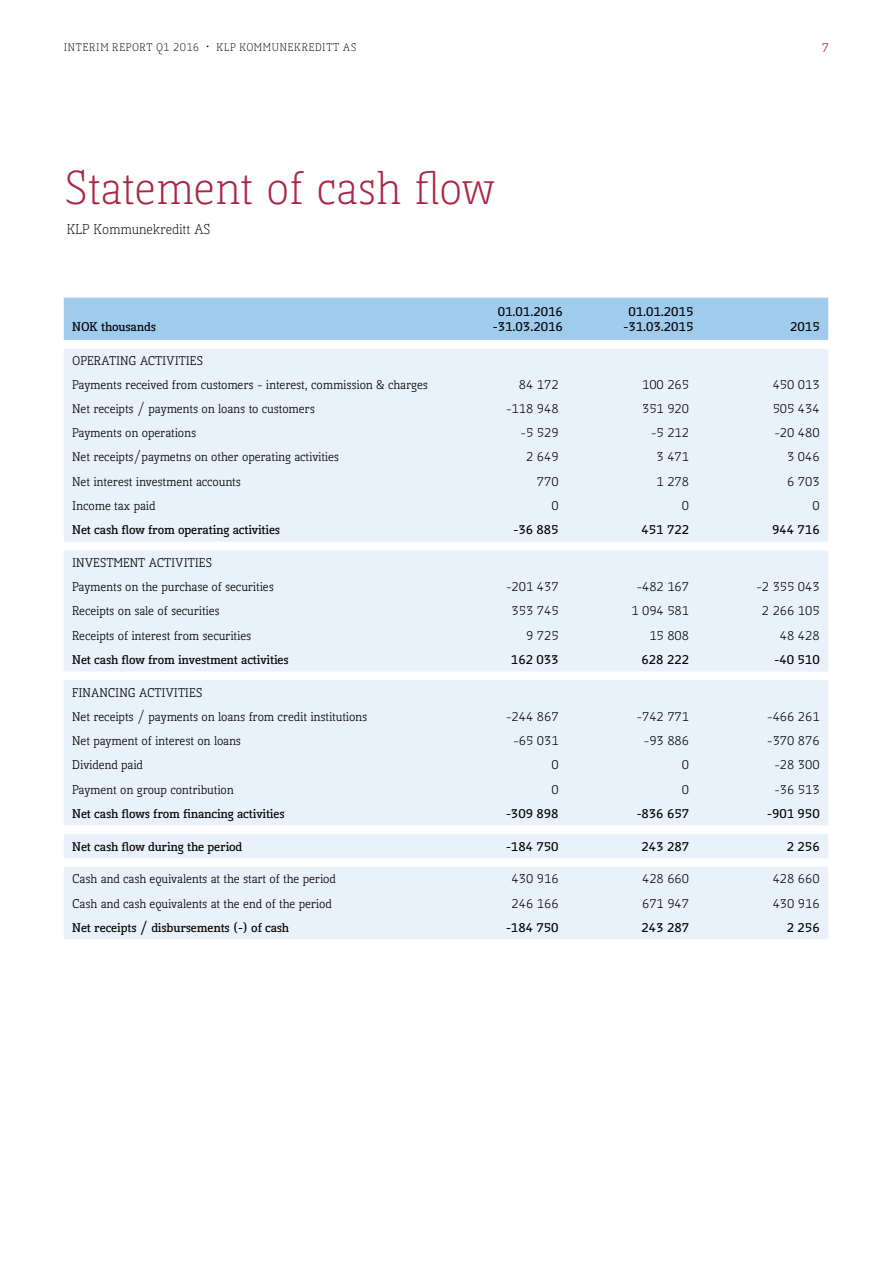
<style>
.page{position:relative;width:893px;height:1263px;background:#fff}
.page>*{position:absolute;margin:0;border:0;box-sizing:border-box;transform-origin:0 0}
.t1{font:300 45px "Kofi Pure Serif";color:#a92647}
.t2{font:300 13.5px "Kofi Pure Serif";color:#000}
.t3{font:12px/24.3px "Kofi Pure Serif";color:#000}
.t4{font:700 12px/15.8px "Kofi Pure Serif";color:#000;text-align:center}
.t5{font:12px "Kofi Pure Serif";color:#a7214d}
.t6{font:300 10.5px "Kofi Pure Serif";letter-spacing:.075em;color:#000}
</style>
<div class="page">
<div style="left:64px;top:298px;width:764px;height:42px;background:#9fcbed"></div>
<div style="left:64px;top:349px;width:764px;height:590px;background:#e9f1fa"></div>
<p class="t6" style="left:64px;top:40px;width:294px">INTERIM REPORT Q1 2016 • KLP KOMMUNEKREDITT AS</p>
<p class="t5" style="left:822px;top:40px;width:9px">7</p>
<h1 class="t1" style="left:64px;top:161px;width:432px">Statement of cash flow</h1>
<p class="t2" style="left:67px;top:221px;width:145px">KLP Kommunekreditt AS</p>
<p class="t4" style="left:72px;top:319px;width:85px">NOK thousands</p>
<p class="t4" style="left:493px;top:303px;width:71px">01.01.2016 -31.03.2016</p>
<p class="t4" style="left:623px;top:303px;width:71px">01.01.2015 -31.03.2015</p>
<p class="t4" style="left:790px;top:319px;width:31px">2015</p>
<p class="t3" style="left:72px;top:349px;width:357px;line-height:23.9px">OPERATING ACTIVITIES<br>Payments received from customers - interest, commission &amp; charges</p>
<p class="t3" style="left:519px;top:373px;width:41px">84 172</p>
<p class="t3" style="left:642px;top:373px;width:49px">100 265</p>
<p class="t3" style="left:773px;top:373px;width:49px">450 013</p>
<p class="t3" style="left:72px;top:397px;width:244px">Net receipts / payments on loans to customers</p>
<p class="t3" style="left:506px;top:397px;width:54px">-118 948</p>
<p class="t3" style="left:642px;top:397px;width:49px">351 920</p>
<p class="t3" style="left:773px;top:397px;width:49px">505 434</p>
<p class="t3" style="left:72px;top:421px;width:125px">Payments on operations</p>
<p class="t3" style="left:521px;top:421px;width:39px">-5 529</p>
<p class="t3" style="left:651px;top:421px;width:39px">-5 212</p>
<p class="t3" style="left:774px;top:421px;width:47px">-20 480</p>
<p class="t3" style="left:72px;top:445px;width:268px">Net receipts/paymetns on other operating activities</p>
<p class="t3" style="left:526px;top:445px;width:34px">2 649</p>
<p class="t3" style="left:657px;top:445px;width:34px">3 471</p>
<p class="t3" style="left:787px;top:445px;width:34px">3 046</p>
<p class="t3" style="left:72px;top:469px;width:170px">Net interest investment accounts</p>
<p class="t3" style="left:537px;top:469px;width:23px">770</p>
<p class="t3" style="left:657px;top:469px;width:34px">1 278</p>
<p class="t3" style="left:787px;top:469px;width:34px">6 703</p>
<p class="t3" style="left:72px;top:494px;width:85px">Income tax paid</p>
<p class="t3" style="left:551px;top:494px;width:9px">0</p>
<p class="t3" style="left:682px;top:494px;width:9px">0</p>
<p class="t3" style="left:812px;top:494px;width:9px">0</p>
<p class="t4" style="left:72px;top:522px;width:209px">Net cash flow from operating activities</p>
<p class="t4" style="left:513px;top:522px;width:47px">-36 885</p>
<p class="t4" style="left:641px;top:522px;width:49px">451 722</p>
<p class="t4" style="left:772px;top:522px;width:49px">944 716</p>
<p class="t3" style="left:72px;top:551px;width:203px">INVESTMENT ACTIVITIES<br>Payments on the purchase of securities</p>
<p class="t3" style="left:506px;top:575px;width:54px">-201 437</p>
<p class="t3" style="left:637px;top:575px;width:54px">-482 167</p>
<p class="t3" style="left:756px;top:575px;width:65px">-2 355 043</p>
<p class="t3" style="left:72px;top:599px;width:149px">Receipts on sale of securities</p>
<p class="t3" style="left:512px;top:599px;width:49px">353 745</p>
<p class="t3" style="left:631px;top:599px;width:59px">1 094 581</p>
<p class="t3" style="left:762px;top:599px;width:59px">2 266 105</p>
<p class="t3" style="left:72px;top:623px;width:180px">Receipts of interest from securities</p>
<p class="t3" style="left:526px;top:623px;width:34px">9 725</p>
<p class="t3" style="left:649px;top:623px;width:41px">15 808</p>
<p class="t3" style="left:780px;top:623px;width:41px">48 428</p>
<p class="t4" style="left:72px;top:652px;width:218px">Net cash flow from investment activities</p>
<p class="t4" style="left:511px;top:652px;width:49px">162 033</p>
<p class="t4" style="left:641px;top:652px;width:49px">628 222</p>
<p class="t4" style="left:775px;top:652px;width:47px">-40 510</p>
<p class="t3" style="left:72px;top:680px;width:296px">FINANCING ACTIVITIES<br>Net receipts / payments on loans from credit institutions</p>
<p class="t3" style="left:506px;top:705px;width:54px">-244 867</p>
<p class="t3" style="left:637px;top:705px;width:54px">-742 771</p>
<p class="t3" style="left:767px;top:705px;width:54px">-466 261</p>
<p class="t3" style="left:72px;top:729px;width:170px">Net payment of interest on loans</p>
<p class="t3" style="left:513px;top:729px;width:47px">-65 031</p>
<p class="t3" style="left:644px;top:729px;width:47px">-93 886</p>
<p class="t3" style="left:767px;top:729px;width:54px">-370 876</p>
<p class="t3" style="left:72px;top:753px;width:72px">Dividend paid</p>
<p class="t3" style="left:551px;top:753px;width:9px">0</p>
<p class="t3" style="left:682px;top:753px;width:9px">0</p>
<p class="t3" style="left:774px;top:753px;width:47px">-28 300</p>
<p class="t3" style="left:72px;top:777px;width:163px">Payment on group contribution</p>
<p class="t3" style="left:551px;top:777px;width:9px">0</p>
<p class="t3" style="left:682px;top:777px;width:9px">0</p>
<p class="t3" style="left:774px;top:777px;width:47px">-36 513</p>
<p class="t4" style="left:72px;top:806px;width:214px">Net cash flows from financing activities</p>
<p class="t4" style="left:506px;top:806px;width:54px">-309 898</p>
<p class="t4" style="left:637px;top:806px;width:54px">-836 657</p>
<p class="t4" style="left:767px;top:806px;width:54px">-901 950</p>
<p class="t4" style="left:72px;top:838px;width:171px">Net cash flow during the period</p>
<p class="t4" style="left:506px;top:838px;width:54px">-184 750</p>
<p class="t4" style="left:641px;top:838px;width:49px">243 287</p>
<p class="t4" style="left:787px;top:838px;width:34px">2 256</p>
<p class="t3" style="left:72px;top:867px;width:265px">Cash and cash equivalents at the start of the period</p>
<p class="t3" style="left:512px;top:867px;width:49px">430 916</p>
<p class="t3" style="left:642px;top:867px;width:49px">428 660</p>
<p class="t3" style="left:773px;top:867px;width:49px">428 660</p>
<p class="t3" style="left:72px;top:891px;width:261px">Cash and cash equivalents at the end of the period</p>
<p class="t3" style="left:512px;top:891px;width:49px">246 166</p>
<p class="t3" style="left:642px;top:891px;width:49px">671 947</p>
<p class="t3" style="left:773px;top:891px;width:49px">430 916</p>
<p class="t4" style="left:72px;top:920px;width:218px">Net receipts / disbursements (-) of cash</p>
<p class="t4" style="left:506px;top:920px;width:54px">-184 750</p>
<p class="t4" style="left:641px;top:920px;width:49px">243 287</p>
<p class="t4" style="left:787px;top:920px;width:34px">2 256</p>
</div>
